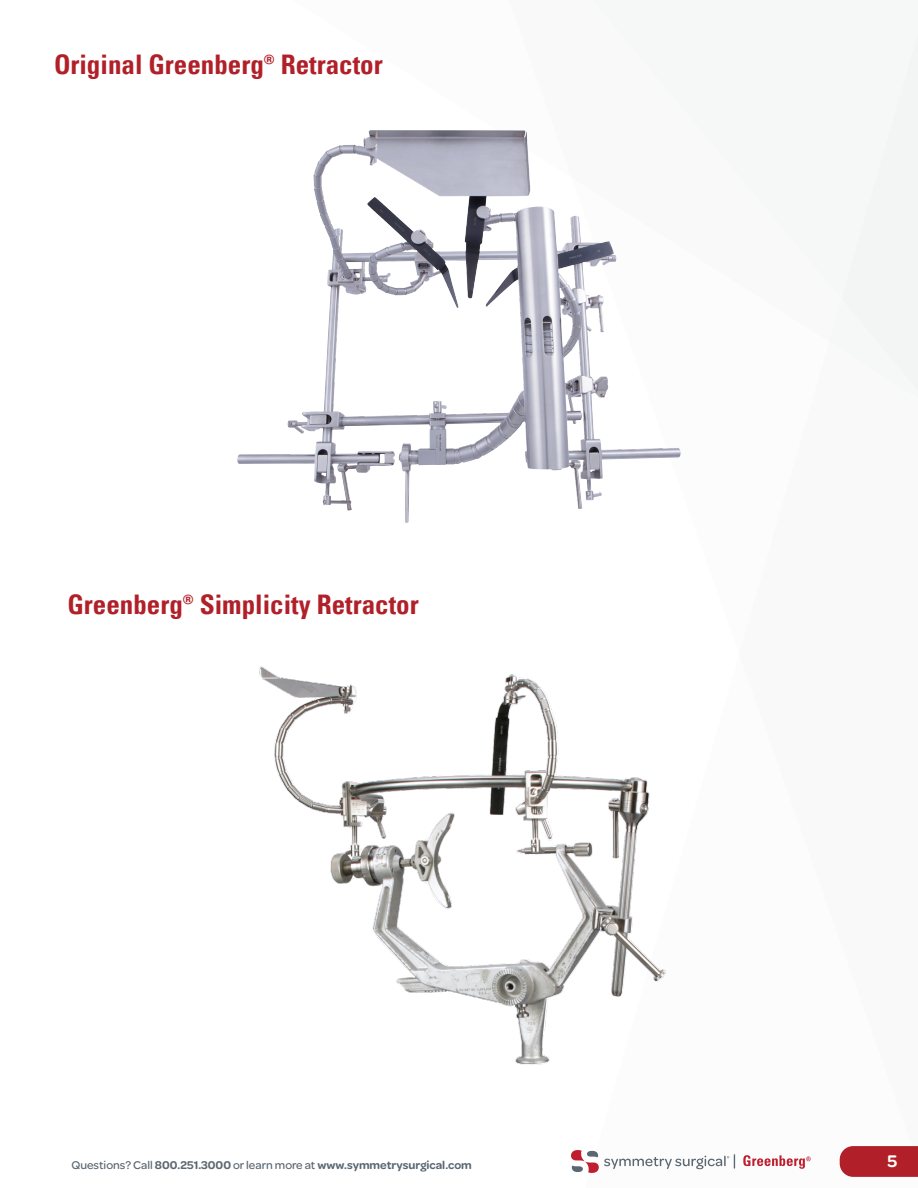
<style>
.page{position:relative;width:918px;height:1188px;background:#fff}
.page>*{position:absolute;margin:0;border:0;box-sizing:border-box;transform-origin:0 0}
.t1{font:700 condensed 27px "Univers LT Pro";color:#b12029}
.t2{font:600 18px "Omnes";color:#fff}
.t3{font:600 12px "Omnes";color:#5b6771}
.s1{font-weight:500}
</style>
<div class="page">
<svg style="left:369px;top:130px;width:135px;height:277px"></svg>
<svg style="left:504px;top:130px;width:77px;height:379px"></svg>
<svg style="left:581px;top:35px;width:337px;height:1133px"></svg>
<img style="left:287px;top:131px;width:83px;height:323px">
<img style="left:259px;top:650px;width:425px;height:436px">
<svg style="left:840px;top:1146px;width:78px;height:31px;background:#b32830"></svg>
<svg style="left:743px;top:1155px;width:68px;height:14px"></svg>
<svg style="left:571px;top:1150px;width:164px;height:23px"></svg>
<h1 class="t1" style="left:54px;top:47px;width:330px">Original Greenberg® Retractor</h1>
<h1 class="t1" style="left:68px;top:587px;width:353px">Greenberg® Simplicity Retractor</h1>
<p class="t3" style="left:72px;top:1157px;width:402px"><span class="s1">Questions? Call</span> 800.251.3000 <span class="s1">or learn more at</span> www.symmetrysurgical.com</p>
<h2 class="t2" style="left:888px;top:1148px;width:11px">5</h2>
</div>
